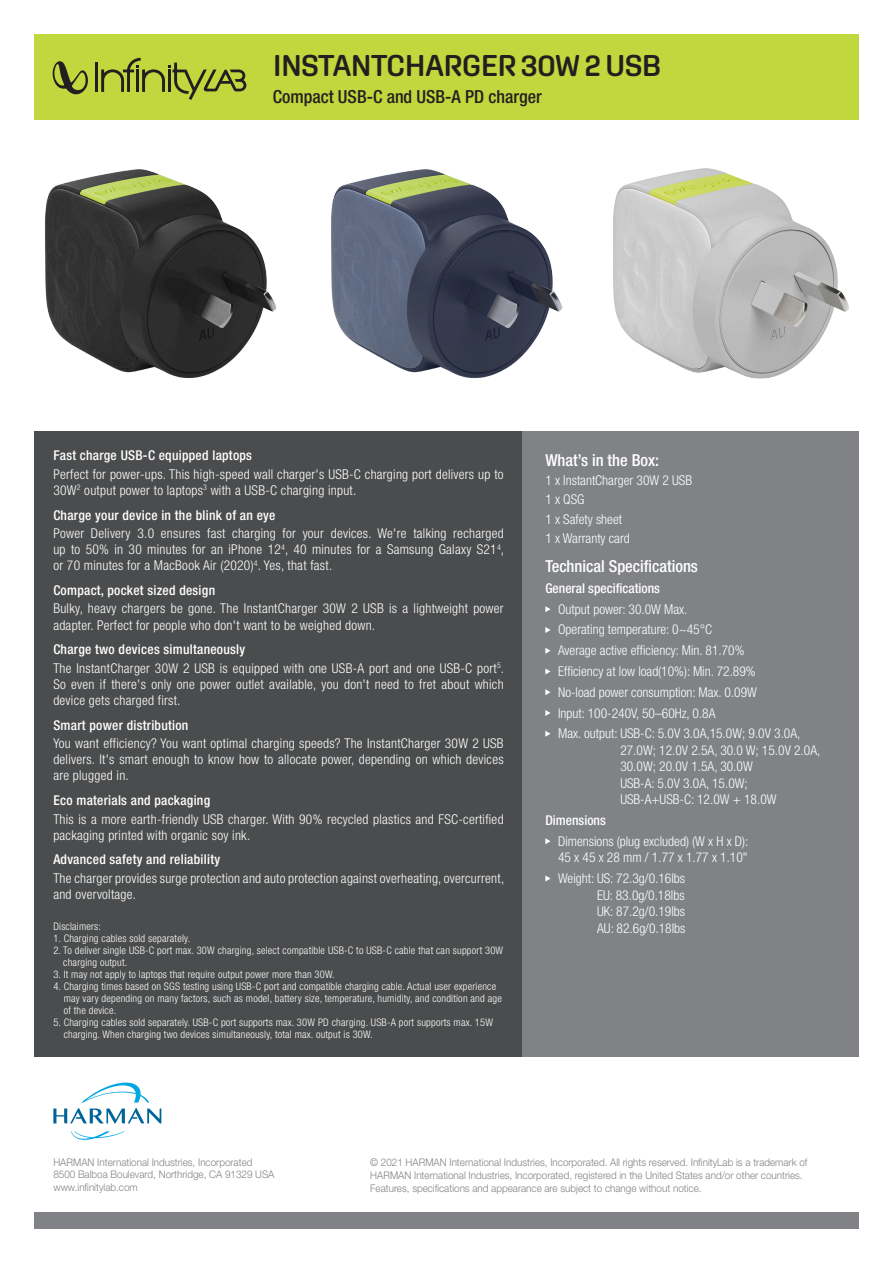
<style>
.page{position:relative;width:893px;height:1263px;background:#fff}
.page>*{position:absolute;margin:0;border:0;box-sizing:border-box;transform-origin:0 0}
.t1{font:600 30px "Aglet Sans";letter-spacing:-.025em;color:#231f20}
.t2{font:500 condensed 18px "Helvetica Neue LT Pro";color:#231f20}
.t3{font:500 condensed 16.5px "Helvetica Neue LT Pro";color:#fff}
.t4{font:300 condensed 13.5px/16.2px "Helvetica Neue LT Pro";letter-spacing:.02em;color:#fff}
.t5{font:300 condensed 13.5px/16.5px "Helvetica Neue LT Pro";color:#fff}
.t6{font:500 condensed 13.5px "Helvetica Neue LT Pro";letter-spacing:.02em;color:#fff}
.t7{font:500 condensed 13.5px "Helvetica Neue LT Pro";color:#fff}
.t8{font:300 condensed 10.5px/12px "Helvetica Neue LT Pro";letter-spacing:.02em;color:#fff}
.t9{font:300 10.5px/12.6px "Helvetica Neue LT Pro";color:#808285;scale:.94 1}
</style>
<div class="page">
<img style="left:34px;top:119px;width:265px;height:259px">
<img style="left:311px;top:119px;width:274px;height:259px">
<img style="left:613px;top:168px;width:236px;height:211px">
<div style="left:34px;top:1213px;width:825px;height:16px;background:#808285"></div>
<svg style="left:82px;top:1082px;width:67px;height:20px"></svg>
<svg style="left:71px;top:1131px;width:54px;height:9px"></svg>
<svg style="left:53px;top:1108px;width:108px;height:15px"></svg>
<div style="left:34px;top:432px;width:489px;height:625px;background:#4b4c4d"></div>
<div style="left:523px;top:432px;width:336px;height:625px;background:#808285"></div>
<svg style="left:545px;top:606px;width:6px;height:6px"></svg>
<svg style="left:545px;top:627px;width:6px;height:6px"></svg>
<svg style="left:545px;top:648px;width:6px;height:6px"></svg>
<svg style="left:545px;top:668px;width:6px;height:6px"></svg>
<svg style="left:545px;top:689px;width:6px;height:6px"></svg>
<svg style="left:545px;top:710px;width:6px;height:6px"></svg>
<svg style="left:545px;top:731px;width:6px;height:6px"></svg>
<svg style="left:545px;top:838px;width:6px;height:6px"></svg>
<svg style="left:545px;top:875px;width:6px;height:6px"></svg>
<div style="left:34px;top:34px;width:825px;height:85px;background:#c0d73d"></div>
<hr style="left:95px;top:63px;width:3px;height:29px;background:#231f20">
<svg style="left:52px;top:61px;width:36px;height:33px"></svg>
<svg style="left:101px;top:58px;width:145px;height:42px"></svg>
<p class="t1" style="left:273px;top:48px;width:390px">INSTANTCHARGER 30W 2 USB</p>
<p class="t2" style="left:273px;top:86px;width:271px">Compact USB-C and USB-A PD charger</p>
<p class="t6" style="left:53px;top:448px;width:200px">Fast charge USB-C equipped laptops</p>
<p class="t4" style="left:53px;top:466px;width:452px">Perfect for power-ups. This high-speed wall charger's USB-C charging port delivers up to<br>30W<sup>2</sup> output power to laptops<sup>3</sup> with a USB-C charging input.</p>
<p class="t6" style="left:53px;top:507px;width:224px">Charge your device in the blink of an eye</p>
<p class="t4" style="left:53px;top:525px;width:452px;text-align:justify">Power Delivery 3.0 ensures fast charging for your devices. We're talking recharged up to 50% in 30 minutes for an iPhone 12<sup>4</sup>, 40 minutes for a Samsung Galaxy S21<sup>4</sup>, or 70 minutes for a MacBook Air (2020)<sup>4</sup>. Yes, that fast.</p>
<p class="t6" style="left:53px;top:582px;width:163px">Compact, pocket sized design</p>
<p class="t4" style="left:53px;top:600px;width:452px">Bulky, heavy chargers be gone. The InstantCharger 30W 2 USB is a lightweight power adapter. Perfect for people who don't want to be weighed down.</p>
<p class="t6" style="left:53px;top:641px;width:193px">Charge two devices simultaneously</p>
<p class="t4" style="left:53px;top:660px;width:452px;text-align:justify">The InstantCharger 30W 2 USB is equipped with one USB-A port and one USB-C port<sup>5</sup>.<br>So even if there's only one power outlet available, you don't need to fret about which device gets charged first.</p>
<p class="t6" style="left:53px;top:717px;width:137px">Smart power distribution</p>
<p class="t4" style="left:53px;top:735px;width:452px;text-align:justify">You want efficiency? You want optimal charging speeds? The InstantCharger 30W 2 USB delivers. It's smart enough to know how to allocate power, depending on which devices are plugged in.</p>
<p class="t6" style="left:53px;top:792px;width:158px">Eco materials and packaging</p>
<p class="t4" style="left:53px;top:810px;width:452px">This is a more earth-friendly USB charger. With 90% recycled plastics and FSC-certified packaging printed with organic soy ink.</p>
<p class="t6" style="left:53px;top:851px;width:168px">Advanced safety and reliability</p>
<p class="t4" style="left:53px;top:870px;width:452px">The charger provides surge protection and auto protection against overheating, overcurrent, and overvoltage.</p>
<p class="t8" style="left:53px;top:920px;width:49px">Disclaimers:</p>
<p class="t8" style="left:53px;top:932px;width:138px">1. Charging cables sold separately.</p>
<p class="t8" style="left:63px;top:944px;width:441px;text-indent:-10px">2. To deliver single USB-C port max. 30W charging, select compatible USB-C to USB-C cable that can support 30W charging output.</p>
<p class="t8" style="left:53px;top:968px;width:283px">3. It may not apply to laptops that require output power more than 30W.</p>
<p class="t8" style="left:64px;top:980px;width:440px;text-indent:-10px">4. Charging times based on SGS testing using USB-C port and compatible charging cable. Actual user experience may vary depending on many factors, such as model, battery size, temperature, humidity, and condition and age of the device.</p>
<p class="t8" style="left:64px;top:1016px;width:431px;text-indent:-10px">5. Charging cables sold separately. USB-C port supports max. 30W PD charging. USB-A port supports max. 15W charging. When charging two devices simultaneously, total max. output is 30W.</p>
<p class="t3" style="left:545px;top:450px;width:115px">What’s in the Box:</p>
<p class="t5" style="left:545px;top:472px;width:148px">1 x InstantCharger 30W 2 USB</p>
<p class="t4" style="left:545px;top:491px;width:41px">1 x QSG</p>
<p class="t5" style="left:545px;top:511px;width:78px">1 x Safety sheet</p>
<p class="t5" style="left:545px;top:530px;width:86px">1 x Warranty card</p>
<p class="t3" style="left:545px;top:556px;width:154px">Technical Specifications</p>
<p class="t7" style="left:545px;top:580px;width:116px">General specifications</p>
<p class="t5" style="left:558px;top:601px;width:131px">Output power: 30.0W Max.</p>
<p class="t5" style="left:558px;top:621px;width:156px">Operating temperature: 0~45°C</p>
<p class="t5" style="left:558px;top:642px;width:188px">Average active efficiency: Min. 81.70%</p>
<p class="t5" style="left:558px;top:663px;width:199px">Efficiency at low load(10%): Min. 72.89%</p>
<p class="t5" style="left:558px;top:684px;width:200px">No-load power consumption: Max. 0.09W</p>
<p class="t5" style="left:558px;top:704px;width:159px">Input: 100-240V, 50–60Hz, 0.8A</p>
<p class="t5" style="left:620px;top:725px;width:201px;text-indent:-62px">Max. output: USB-C: 5.0V 3.0A,15.0W; 9.0V 3.0A,<br>27.0W; 12.0V 2.5A, 30.0 W; 15.0V 2.0A,<br>30.0W; 20.0V 1.5A, 30.0W<br>USB-A: 5.0V 3.0A, 15.0W;<br>USB-A+USB-C: 12.0W + 18.0W</p>
<p class="t7" style="left:545px;top:812px;width:62px">Dimensions</p>
<p class="t5" style="left:558px;top:833px;width:192px">Dimensions (plug excluded) (W x H x D):<br>45 x 45 x 28 mm / 1.77 x 1.77 x 1.10"</p>
<p class="t4" style="left:597px;top:870px;width:90px;text-align:justify;text-indent:-39px">Weight: US: 72.3g/0.16lbs EU: 83.0g/0.18lbs UK: 87.2g/0.19lbs AU: 82.6g/0.18lbs</p>
<p class="t9" style="left:53px;top:1155px;width:213px">HARMAN International Industries, Incorporated</p>
<p class="t9" style="left:53px;top:1168px;width:237px">8500 Balboa Boulevard, Northridge, CA 91329 USA</p>
<p class="t9" style="left:53px;top:1181px;width:91px">www.infinitylab.com</p>
<p class="t9" style="left:370px;top:1156px;width:467px">© 2021 HARMAN International Industries, Incorporated. All rights reserved. InfinityLab is a trademark of<br>HARMAN International Industries, Incorporated, registered in the United States and/or other countries.<br>Features, specifications and appearance are subject to change without notice.</p>
</div>
